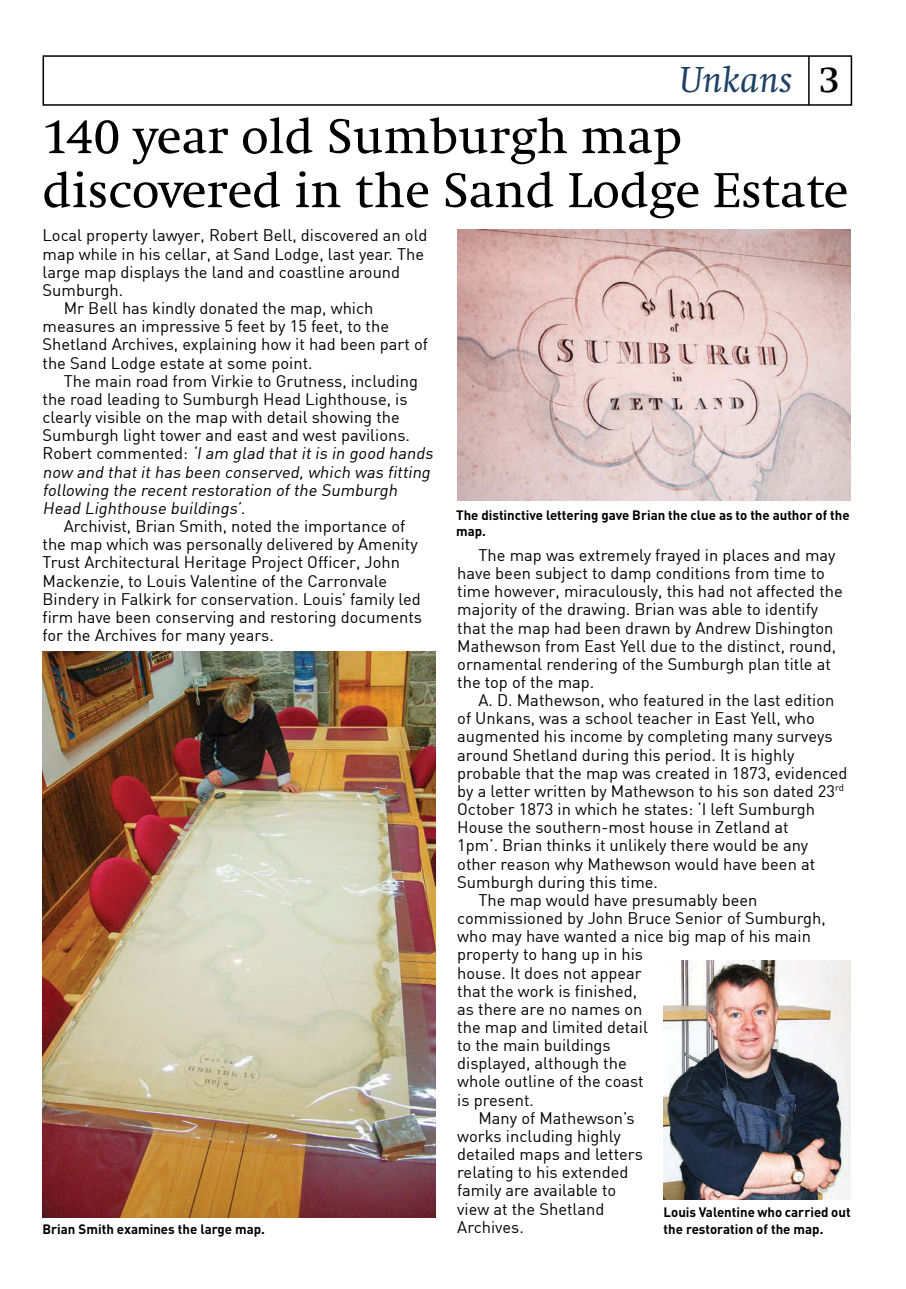
<style>
.page{position:relative;width:906px;height:1289px;background:#fff}
.page>*{position:absolute;margin:0;border:0;box-sizing:border-box;transform-origin:0 0}
.t1{font:51px/54px "Swift EF";color:#000}
.t2{font:italic 37.5px "Swift EF";color:#1e4164}
.t3{font:16.5px/18.1px "DIN";color:#000}
.t4{font:italic 16.5px "DIN";color:#000}
.t5{font:700 13.5px/16.2px "DIN";color:#000}
.s1{font-family:"Swift Com";font-weight:500;font-style:normal;color:#000}
.s2{font-style:normal}
</style>
<div class="page">
<div style="left:43px;top:55px;width:809px;height:51px;border:2px solid #000"></div>
<hr style="left:808px;top:56px;width:1px;height:49px;background:#000">
<img style="left:663px;top:960px;width:187px;height:239px">
<img style="left:43px;top:652px;width:393px;height:565px">
<img style="left:457px;top:230px;width:393px;height:271px">
<h2 class="t2" style="left:679px;top:60px;width:162px">Unkans <span class="s1">3</span></h2>
<h1 class="t1" style="left:43px;top:110px;width:807px">140 year old Sumburgh map discovered in the Sand Lodge Estate</h1>
<p class="t3" style="left:43px;top:226px;width:386px">Local property lawyer, Robert Bell, discovered an old</p>
<p class="t3" style="left:43px;top:244px;width:383px">map while in his cellar, at Sand Lodge, last year. The</p>
<p class="t3" style="left:43px;top:262px;width:359px">large map displays the land and coastline around</p>
<p class="t3" style="left:43px;top:280px;width:82px">Sumburgh.</p>
<p class="t3" style="left:64px;top:299px;width:311px">Mr Bell has kindly donated the map, which</p>
<p class="t3" style="left:43px;top:317px;width:348px">measures an impressive 5 feet by 15 feet, to the</p>
<p class="t3" style="left:43px;top:335px;width:387px">Shetland Archives, explaining how it had been part of</p>
<p class="t3" style="left:43px;top:353px;width:272px">the Sand Lodge estate at some point.</p>
<p class="t3" style="left:64px;top:371px;width:356px">The main road from Virkie to Grutness, including</p>
<p class="t3" style="left:43px;top:389px;width:366px">the road leading to Sumburgh Head Lighthouse, is</p>
<p class="t3" style="left:43px;top:408px;width:359px">clearly visible on the map with detail showing the</p>
<p class="t3" style="left:43px;top:426px;width:369px">Sumburgh light tower and east and west pavilions.</p>
<p class="t4" style="left:43px;top:443px;width:395px"><span class="s2">R o b e rt co m m e n te d :</span> ‘Iam glad thatitis in good hands</p>
<p class="t4" style="left:43px;top:461px;width:392px">now and thatithas been conserved,which was fitting</p>
<p class="t4" style="left:43px;top:479px;width:360px">following the recentrestoration ofthe Sumburgh</p>
<p class="t4" style="left:43px;top:497px;width:207px">Head Lighthouse buildings’.</p>
<p class="t3" style="left:43px;top:516px;width:381px;text-indent:21px">Archivist, Brian Smith, noted the importance of the map which was personally delivered by Amenity Trust Architectural Heritage Project Officer, John Mackenzie, to Louis Valentine of the Carronvale Bindery in Falkirk for conservation. Louis’ family led firm have been conserving and restoring documents for the Archives for many years.</p>
<p class="t5" style="left:43px;top:1220px;width:224px">Brian Smith examines the large map.</p>
<p class="t5" style="left:456px;top:506px;width:395px">The distinctive lettering gave Brian the clue as to the author of the map.</p>
<p class="t3" style="left:457px;top:545px;width:387px;text-indent:21px">The map was extremely frayed in places and may have been subject to damp conditions from time to time however, miraculously, this had not affected the majority of the drawing. Brian was able to identify that the map had been drawn by Andrew Dishington Mathewson from East Yell due to the distinct, round, ornamental rendering of the Sumburgh plan title at the top of the map.</p>
<p class="t3" style="left:478px;top:690px;width:357px">A. D. Mathewson, who featured in the last edition</p>
<p class="t3" style="left:457px;top:709px;width:359px">of Unkans, was a school teacher in East Yell, who</p>
<p class="t3" style="left:457px;top:727px;width:377px">augmented his income by completing many surveys</p>
<p class="t3" style="left:457px;top:745px;width:338px">around Shetland during this period. It is highly</p>
<p class="t3" style="left:457px;top:763px;width:392px">probable that the map was created in 1873, evidenced</p>
<p class="t3" style="left:457px;top:781px;width:388px">by a letter written by Mathewson to his son dated 23<sup>rd</sup></p>
<p class="t3" style="left:457px;top:799px;width:359px">October 1873 in which he states: ‘I left Sumburgh</p>
<p class="t3" style="left:457px;top:818px;width:333px">House the southern-most house in Zetland at</p>
<p class="t3" style="left:457px;top:836px;width:352px">1pm’. Brian thinks it unlikely there would be any</p>
<p class="t3" style="left:457px;top:854px;width:359px">other reason why Mathewson would have been at</p>
<p class="t3" style="left:457px;top:872px;width:202px">Sumburgh during this time.</p>
<p class="t3" style="left:478px;top:890px;width:280px">The map would have presumably been</p>
<p class="t3" style="left:457px;top:908px;width:370px">commissioned by John Bruce Senior of Sumburgh,</p>
<p class="t3" style="left:457px;top:926px;width:355px">who may have wanted a nice big map of his main</p>
<p class="t3" style="left:457px;top:945px;width:187px">property to hang up in his</p>
<p class="t3" style="left:457px;top:963px;width:186px">house. It does not appear</p>
<p class="t3" style="left:457px;top:981px;width:181px">that the work is finished,</p>
<p class="t3" style="left:457px;top:999px;width:187px">as there are no names on</p>
<p class="t3" style="left:457px;top:1017px;width:192px">the map and limited detail</p>
<p class="t3" style="left:457px;top:1035px;width:155px">to the main buildings</p>
<p class="t3" style="left:457px;top:1053px;width:171px">displayed, although the</p>
<p class="t3" style="left:457px;top:1072px;width:188px">whole outline of the coast</p>
<p class="t3" style="left:457px;top:1090px;width:78px">is present.</p>
<p class="t3" style="left:478px;top:1108px;width:158px">Many of Mathewson’s</p>
<p class="t3" style="left:457px;top:1126px;width:165px">works including highly</p>
<p class="t3" style="left:457px;top:1144px;width:187px">detailed maps and letters</p>
<p class="t3" style="left:457px;top:1162px;width:173px">relating to his extended</p>
<p class="t3" style="left:457px;top:1181px;width:160px">family are available to</p>
<p class="t3" style="left:457px;top:1199px;width:149px">view at the Shetland</p>
<p class="t3" style="left:457px;top:1217px;width:68px">Archives.</p>
<p class="t5" style="left:663px;top:1203px;width:189px">Louis Valentine who carried out the restoration of the map.</p>
</div>
